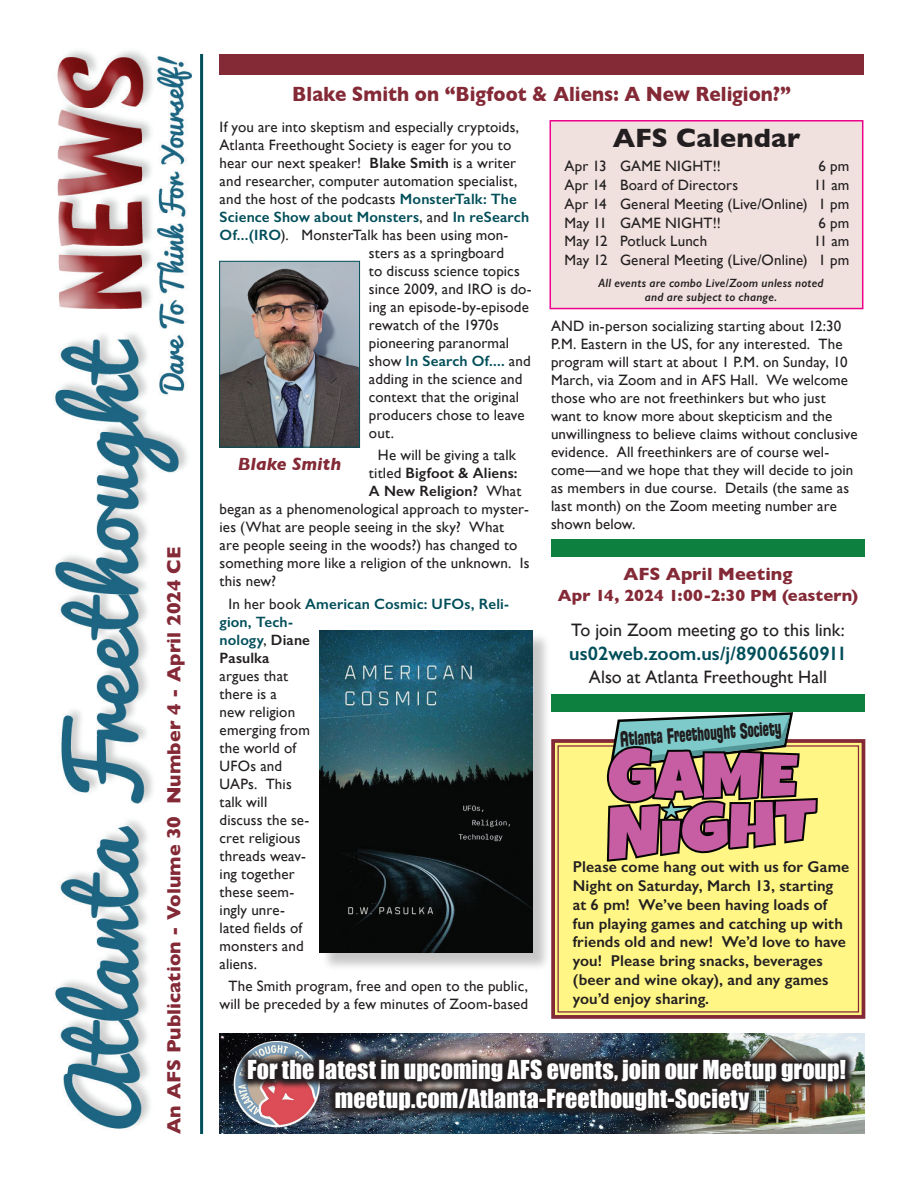
<style>
.page{position:relative;width:918px;height:1188px;background:#fff}
.page>*{position:absolute;margin:0;border:0;box-sizing:border-box;transform-origin:0 0}
.t1{font:700 27px "Gill Sans";letter-spacing:.005em;color:#231f20}
.t2{font:24px/28.8px "Impact";color:#fff;text-align:center}
.t3{font:700 21px "Gill Sans";color:#842936;scale:.9 1}
.t4{font:21px "Florida Project Phase One";color:#201d1e;scale:.66 1}
.t5{font:700 19.5px "Gill Sans";letter-spacing:.005em;color:#842936}
.t6{font:600 19.5px "Gill Sans";color:#004e59}
.t7{font:18px "Gill Sans";color:#231f20}
.t8{font:700 18px "Gill Sans";letter-spacing:.005em;color:#842936}
.t9{font:italic 700 18px "Gill Sans";color:#842936}
.t10{font:700 16.5px "Gill Sans";letter-spacing:.01em;color:#842936}
.t11{font:600 15.75px/18.9px "Gill Sans";letter-spacing:.005em;color:#231f20}
.t12{font:15px/18px "Gill Sans";letter-spacing:.01em;color:#231f20}
.t13{font:600 15px/18px "Gill Sans";letter-spacing:.01em;color:#004e59}
.t14{font:600 15px "Gill Sans";letter-spacing:.01em;color:#231f20}
.t15{font:italic 600 12px/14.4px "Gill Sans";letter-spacing:.015em;color:#231f20;text-align:center}
.s1{font-weight:600}
.s2{font-weight:600;color:#004e59}
.s3{font-weight:400;color:#231f20}
.s4{font-weight:400}
.s5{color:#231f20}
</style>
<div class="page">
<div style="left:551px;top:739px;width:315px;height:280px;background:#fff685"></div>
<div style="left:557px;top:745px;width:302px;height:268px;border:1px solid #842936"></div>
<img style="left:54px;top:51px;width:139px;height:1078px">
<hr style="left:200px;top:54px;width:3px;height:1080px;background:#004e59">
<div style="left:550px;top:121px;width:313px;height:188px;background:#f0e1df"></div>
<div style="left:550px;top:120px;width:313px;height:189px;border:2px solid #ed028c"></div>
<div style="left:220px;top:54px;width:644px;height:21px;background:#842936"></div>
<img style="left:219px;top:1033px;width:645px;height:101px">
<img style="left:238px;top:1051px;width:617px;height:70px">
<div style="left:551px;top:539px;width:314px;height:18px;background:#0d803f"></div>
<div style="left:551px;top:694px;width:314px;height:17px;background:#0d803f"></div>
<img style="left:221px;top:263px;width:137px;height:183px">
<div style="left:219px;top:261px;width:141px;height:187px;border:1px solid #004e59"></div>
<svg style="left:607px;top:712px;width:211px;height:150px;background:#a9888f"></svg>
<div style="left:322px;top:632px;width:230px;height:339px;background:#231f20;opacity:.25"></div>
<img style="left:319px;top:630px;width:214px;height:323px">
<h3 class="t5" style="left:158px;top:1134px;width:589px;rotate:-90deg">An AFS Publication - Volume 30 Number 4 - April 2024 CE</h3>
<h3 class="t3" style="left:292px;top:77px;width:556px">Blake Smith on “Bigfoot &amp; Aliens: A New Religion?”</h3>
<h1 class="t1" style="left:613px;top:116px;width:189px">AFS Calendar</h1>
<p class="t12" style="left:565px;top:157px;width:158px">Apr 13 GAME NIGHT!!</p>
<p class="t12" style="left:819px;top:157px;width:32px">6 pm</p>
<p class="t12" style="left:565px;top:176px;width:175px">Apr 14 Board of Directors</p>
<p class="t12" style="left:220px;top:118px;width:301px">If you are into skeptism and especially cryptoids,</p>
<p class="t12" style="left:220px;top:136px;width:293px">Atlanta Freethought Society is eager for you to</p>
<p class="t12" style="left:220px;top:154px;width:298px">hear our next speaker! <span class="s1">Blake Smith</span> is a writer</p>
<p class="t12" style="left:220px;top:172px;width:299px">and researcher, computer automation specialist,</p>
<p class="t12" style="left:220px;top:190px;width:299px">and the host of the podcasts <span class="s2">MonsterTalk: The</span></p>
<p class="t13" style="left:220px;top:208px;width:311px">Science Show about Monsters<span class="s3">, and</span> In reSearch</p>
<p class="t12" style="left:220px;top:226px;width:290px"><span class="s2">Of...(IRO</span>). MonsterTalk has been using mon-</p>
<p class="t12" style="left:369px;top:244px;width:137px">sters as a springboard</p>
<p class="t12" style="left:369px;top:262px;width:152px">to discuss science topics</p>
<p class="t12" style="left:369px;top:280px;width:164px">since 2009, and IRO is do-</p>
<p class="t12" style="left:369px;top:298px;width:161px">ing an episode-by-episode</p>
<p class="t12" style="left:369px;top:316px;width:131px">rewatch of the 1970s</p>
<p class="t12" style="left:369px;top:334px;width:142px">pioneering paranormal</p>
<p class="t13" style="left:369px;top:352px;width:163px"><span class="s3">show</span> In Search Of.... <span class="s3">and</span></p>
<p class="t12" style="left:369px;top:370px;width:155px">adding in the science and</p>
<p class="t12" style="left:369px;top:388px;width:152px">context that the original</p>
<p class="t12" style="left:369px;top:406px;width:157px">producers chose to leave</p>
<p class="t12" style="left:369px;top:424px;width:26px">out.</p>
<p class="t12" style="left:378px;top:446px;width:140px">He will be giving a talk</p>
<p class="t14" style="left:369px;top:464px;width:150px"><span class="s4">titled</span> Bigfoot &amp; Aliens:</p>
<p class="t14" style="left:369px;top:482px;width:154px">A New Religion? <span class="s4">What</span></p>
<p class="t12" style="left:220px;top:500px;width:311px">began as a phenomenological approach to myster-</p>
<p class="t12" style="left:220px;top:518px;width:286px">ies (What are people seeing in the sky? What</p>
<p class="t12" style="left:220px;top:536px;width:299px">are people seeing in the woods?) has changed to</p>
<p class="t12" style="left:220px;top:554px;width:311px">something more like a religion of the unknown. Is</p>
<p class="t12" style="left:220px;top:572px;width:58px">this new?</p>
<p class="t13" style="left:220px;top:595px;width:291px;text-indent:9px"><span class="s3">In her book</span> American Cosmic: UFOs, Reli&shy;gion, Tech-<br>nology<span class="s3">,</span> <span class="s5">Diane<br>Pasulka</span></p>
<p class="t12" style="left:220px;top:667px;width:92px">argues that there is a<br>new religion emerging from the world of<br>UFOs and<br>UAPs. This talk will discuss the se&shy;cret religious threads weav&shy;ing together these seem&shy;ingly unre&shy;lated fields of monsters and aliens.</p>
<p class="t12" style="left:220px;top:977px;width:310px;text-align:center">The Smith program, free and open to the public, will be preceded by a few minutes of Zoom-based</p>
<p class="t12" style="left:565px;top:175px;width:286px;line-height:18.8px;text-align:justify;text-indent:249px">11 am Apr 14 General Meeting (Live/Online) 1 pm May 11 GAME NIGHT!!</p>
<p class="t12" style="left:819px;top:213px;width:32px">6 pm</p>
<p class="t12" style="left:565px;top:232px;width:144px">May 12 Potluck Lunch</p>
<p class="t12" style="left:565px;top:232px;width:286px;line-height:18.8px;text-align:right">11 am<br>May 12 General Meeting (Live/Online) 1 pm</p>
<p class="t15" style="left:598px;top:276px;width:227px">All events are combo Live/Zoom unless noted and are subject to change.</p>
<p class="t12" style="left:551px;top:317px;width:308px">AND in-person socializing starting about 12:30<br>P.M. Eastern in the US, for any interested. The program will start at about 1 P.M. on Sunday, 10<br>March, via Zoom and in AFS Hall. We welcome those who are not freethinkers but who just want to know more about skepticism and the unwillingness to believe claims without conclusive evidence. All freethinkers are of course wel&shy;come—and we hope that they will decide to join as members in due course. Details (the same as last month) on the Zoom meeting number are shown below.</p>
<p class="t9" style="left:238px;top:454px;width:105px">Blake Smith</p>
<p class="t8" style="left:624px;top:559px;width:170px">AFS April Meeting</p>
<p class="t10" style="left:558px;top:583px;width:302px">Apr 14, 2024 1:00-2:30 PM (eastern)</p>
<p class="t7" style="left:571px;top:620px;width:275px">To join Zoom meeting go to this link:</p>
<h3 class="t6" style="left:569px;top:641px;width:279px">us02web.zoom.us/j/89006560911</h3>
<p class="t7" style="left:589px;top:666px;width:240px">Also at Atlanta Freethought Hall</p>
<h3 class="t4" style="left:619px;top:725px;width:246px;rotate:-4deg">Atlanta Freethought Society</h3>
<p class="t11" style="left:573px;top:857px;width:278px">Please come hang out with us for Game Night on Saturday, March 13, starting at 6 pm! We’ve been having loads of fun playing games and catching up with friends old and new! We’d love to have you! Please bring snacks, beverages (beer and wine okay), and any games you’d enjoy sharing.</p>
<h2 class="t2" style="left:247px;top:1055px;width:600px">For the latest in upcoming AFS events, join our Meetup group! meetup.com/Atlanta-Freethought-Society</h2>
</div>
